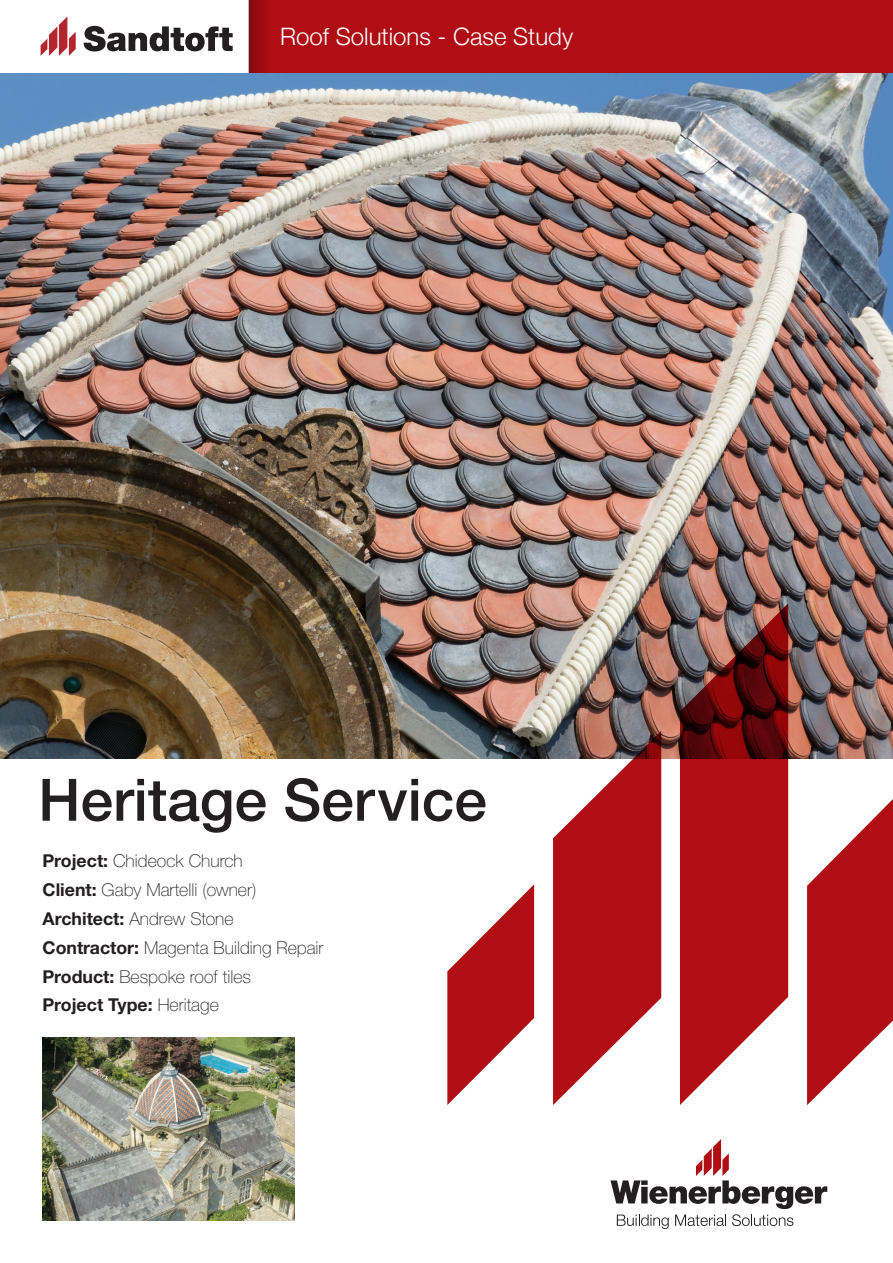
<style>
.page{position:relative;width:893px;height:1263px;background:#fff}
.page>*{position:absolute;margin:0;border:0;box-sizing:border-box;transform-origin:0 0}
.t1{font:500 58.5px "Helvetica Neue";color:#231f20}
.t2{font:300 24px "Helvetica Neue";color:#fff}
.t3{font:100 17.7px/29px "Helvetica Neue LTW1 G";color:#231f20}
.s1{font-weight:700}
</style>
<div class="page">
<img style="left:0;top:72px;width:893px;height:686px">
<svg style="left:610px;top:1139px;width:217px;height:90px"></svg>
<div style="left:248px;top:0;width:645px;height:72px;background:#b00d15"></div>
<svg style="left:248px;top:0;width:18px;height:72px"></svg>
<svg style="left:807px;top:799px;width:86px;height:306px"></svg>
<svg style="left:447px;top:884px;width:87px;height:221px"></svg>
<svg style="left:553px;top:731px;width:108px;height:374px"></svg>
<svg style="left:680px;top:603px;width:108px;height:502px;background:#a32f34"></svg>
<svg style="left:41px;top:16px;width:35px;height:40px"></svg>
<svg style="left:84px;top:26px;width:149px;height:26px"></svg>
<img style="left:43px;top:1038px;width:252px;height:182px">
<h2 class="t2" style="left:280px;top:17px;width:294px">Roof Solutions - Case Study</h2>
<h1 class="t1" style="left:38px;top:753px;width:450px">Heritage Service</h1>
<p class="t3" style="left:43px;top:846px;width:283px"><span class="s1">Project:</span> Chideock Church<br><span class="s1">Client:</span> Gaby Martelli (owner)<br><span class="s1">Architect:</span> Andrew Stone<br><span class="s1">Contractor:</span> Magenta Building Repair<br><span class="s1">Product:</span> Bespoke roof tiles<br><span class="s1">Project Type:</span> Heritage</p>
</div>
